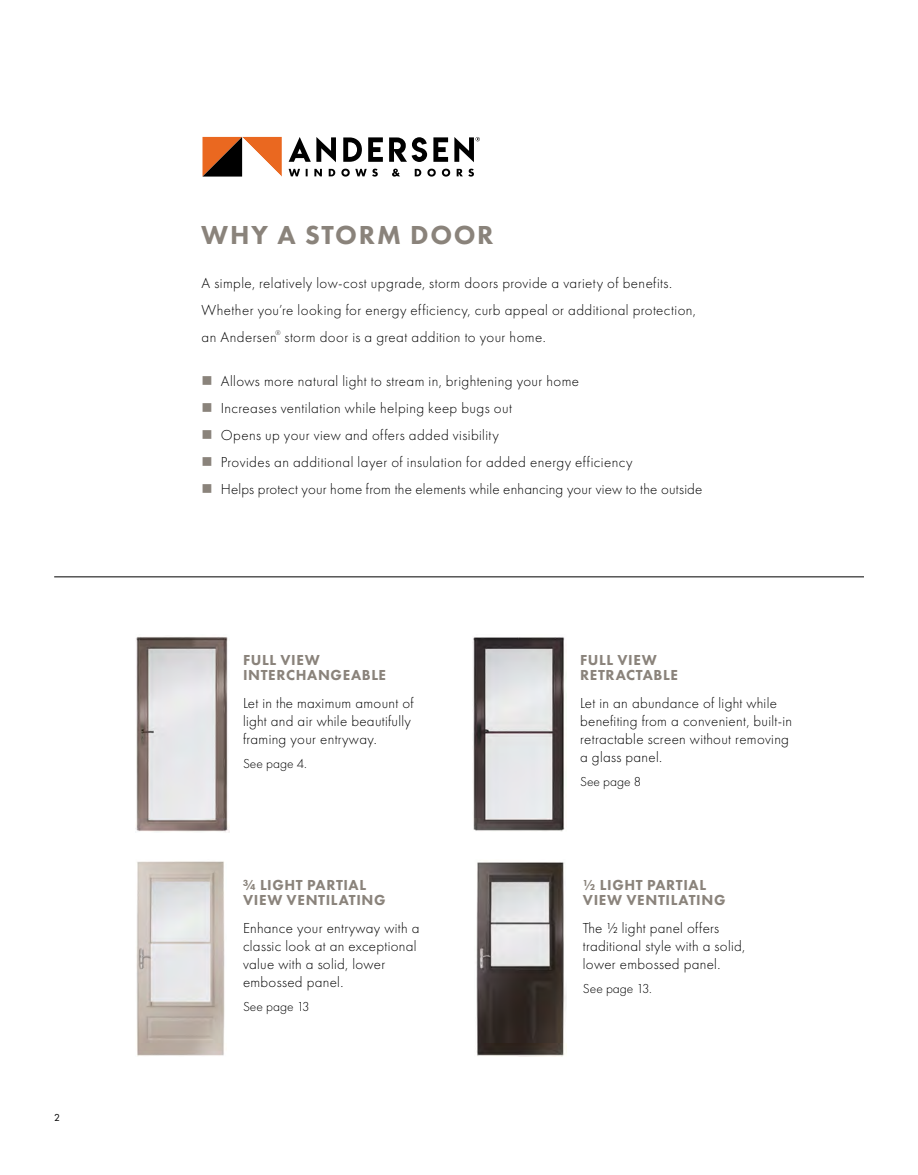
<style>
.page{position:relative;width:918px;height:1175px;background:#fff}
.page>*{position:absolute;margin:0;border:0;box-sizing:border-box;transform-origin:0 0}
.t1{font:800 27px "Futura PT";letter-spacing:.06em;color:#8a837b}
.t2{font:300 15px/18px "Futura PT";letter-spacing:.02em;color:#000}
.t3{font:800 15px/15px "Futura PT";letter-spacing:.04em;color:#8a837b}
.t4{font:300 13.5px "Futura PT";color:#000}
.t5{font:10.5px "Futura PT";color:#000}
.t6{font:300 7.05px "Futura PT";color:#000}
.s1{color:#8a837b}
</style>
<div class="page">
<img style="left:135px;top:637px;width:94px;height:195px">
<img style="left:472px;top:637px;width:93px;height:194px">
<img style="left:476px;top:862px;width:90px;height:194px">
<img style="left:136px;top:861px;width:89px;height:195px">
<svg style="left:202px;top:137px;width:80px;height:39px"></svg>
<svg style="left:289px;top:137px;width:191px;height:40px"></svg>
<hr style="left:54px;top:576px;width:810px;height:1px;background:#000">
<p class="t5" style="left:54px;top:1111px;width:7px">2</p>
<p class="t1" style="left:201px;top:218px;width:294px">WHY A STORM DOOR</p>
<p class="t2" style="left:202px;top:269px;width:496px;line-height:27px">A simple, relatively low-cost upgrade, storm doors provide a variety of benefits.<br>Whether you’re looking for energy efficiency, curb appeal or additional protection, an Andersen</p>
<p class="t6" style="left:275px;top:329px;width:7px">®</p>
<p class="t2" style="left:285px;top:328px;width:263px">storm door is a great addition to your home.</p>
<p class="t2" style="left:202px;top:372px;width:379px"><span class="s1">■</span> Allows more natural light to stream in, brightening your home</p>
<p class="t2" style="left:202px;top:399px;width:312px"><span class="s1">■</span> Increases ventilation while helping keep bugs out</p>
<p class="t2" style="left:202px;top:426px;width:299px"><span class="s1">■</span> Opens up your view and offers added visibility</p>
<p class="t2" style="left:202px;top:453px;width:432px"><span class="s1">■</span> Provides an additional layer of insulation for added energy efficiency</p>
<p class="t2" style="left:202px;top:480px;width:502px"><span class="s1">■</span> Helps protect your home from the elements while enhancing your view to the outside</p>
<p class="t3" style="left:243px;top:652px;width:145px">FULL VIEW<br>INTERCHANGEABLE</p>
<p class="t2" style="left:243px;top:693px;width:172px">Let in the maximum amount of light and air while beautifully framing your entryway.</p>
<p class="t4" style="left:243px;top:755px;width:65px">See page 4.</p>
<p class="t3" style="left:243px;top:877px;width:144px">¾ LIGHT PARTIAL<br>VIEW VENTILATING</p>
<p class="t2" style="left:243px;top:918px;width:178px">Enhance your entryway with a classic look at an exceptional value with a solid, lower embossed panel.</p>
<p class="t4" style="left:243px;top:998px;width:68px">See page 13</p>
<p class="t3" style="left:580px;top:652px;width:99px">FULL VIEW<br>RETRACTABLE</p>
<p class="t2" style="left:580px;top:693px;width:214px">Let in an abundance of light while benefiting from a convenient, built-in retractable screen without removing a glass panel.</p>
<p class="t4" style="left:580px;top:773px;width:63px">See page 8</p>
<p class="t3" style="left:583px;top:877px;width:144px">½ LIGHT PARTIAL<br>VIEW VENTILATING</p>
<p class="t2" style="left:583px;top:918px;width:164px">The ½ light panel offers traditional style with a solid, lower embossed panel.</p>
<p class="t4" style="left:583px;top:980px;width:70px">See page 13.</p>
</div>
